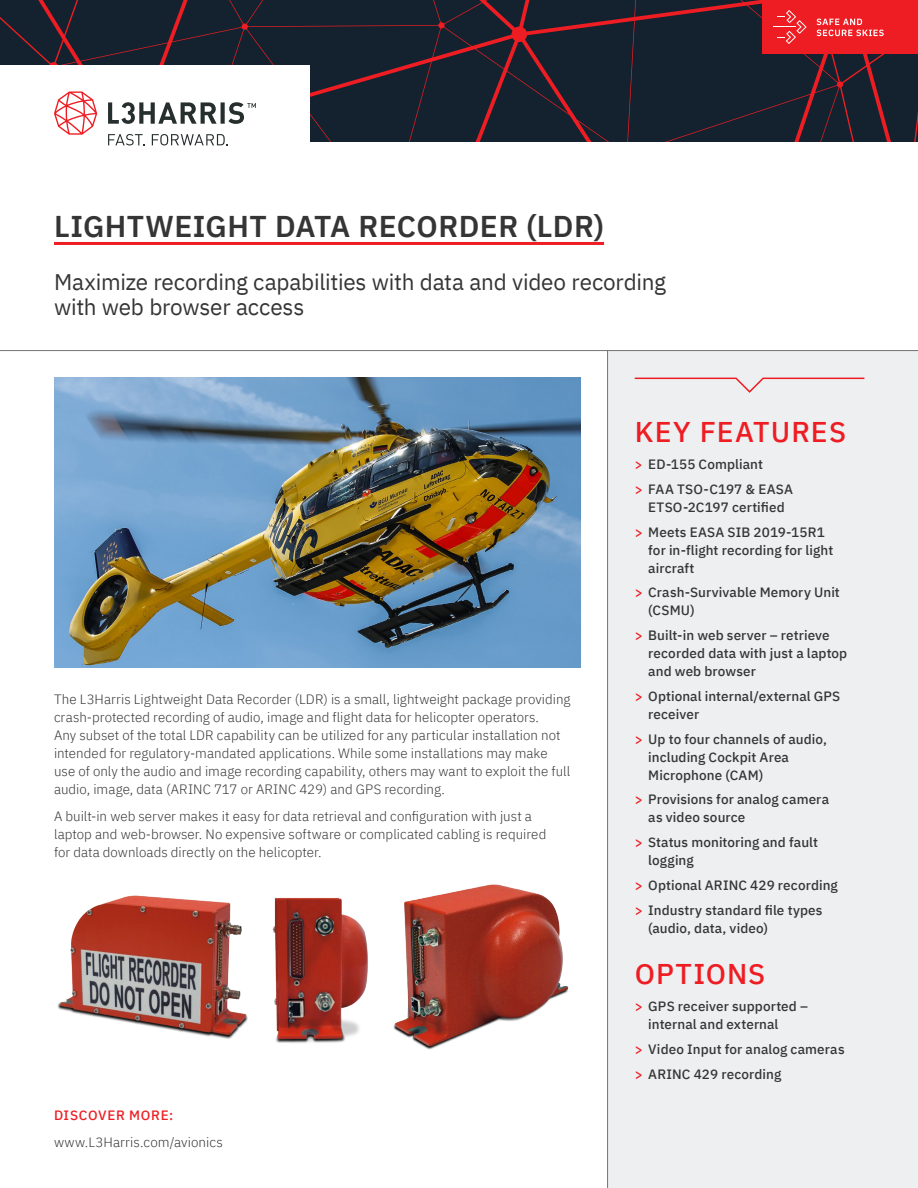
<style>
.page{position:relative;width:918px;height:1188px;background:#fff}
.page>*{position:absolute;margin:0;border:0;box-sizing:border-box;transform-origin:0 0}
.H1___Plex_Sans_20pt{font:600 30px "IBM Plex Sans";letter-spacing:.015em;color:#363536}
.H3__0_0_0_93____Plex{font:500 28.5px "IBM Plex Sans";letter-spacing:.035em;color:#ee1d23}
.H2__0_0_0_93____Plex{font:22.5px/25.5px "IBM Plex Sans";letter-spacing:-.01em;color:#363536}
.BODY___Plex_Sans_Lig{font:300 13.5px/18px "IBM Plex Sans";letter-spacing:.005em;color:#363536}
.t1{font:500 13.5px/18px "IBM Plex Sans";letter-spacing:.005em;color:#363536}
.H3__RED____Plex_Sans{font:500 13.5px "IBM Plex Sans";letter-spacing:.05em;color:#ee1d23}
.s1{color:#ee1d23}
</style>
<div class="page">
<div style="left:608px;top:351px;width:310px;height:837px;background:#edeff0"></div>
<hr style="left:54px;top:242px;width:550px;height:3px;background:#ee1d23">
<img style="left:393px;top:884px;width:176px;height:166px">
<img style="left:57px;top:895px;width:311px;height:148px">
<svg style="left:634px;top:377px;width:231px;height:16px"></svg>
<hr style="left:607px;top:350px;width:1px;height:838px;background:#737473">
<hr style="left:0;top:350px;width:918px;height:1px;background:#737473">
<img style="left:54px;top:378px;width:526px;height:290px">
<svg style="left:0;top:0;width:918px;height:142px;background:#1f212d"></svg>
<div style="left:763px;top:0;width:155px;height:54px;background:#ee1d23"></div>
<svg style="left:773px;top:10px;width:34px;height:34px"></svg>
<svg style="left:817px;top:19px;width:67px;height:17px"></svg>
<div style="left:0;top:65px;width:310px;height:89px;background:#fff"></div>
<svg style="left:54px;top:91px;width:43px;height:44px"></svg>
<svg style="left:108px;top:134px;width:37px;height:11px"></svg>
<svg style="left:152px;top:134px;width:76px;height:11px"></svg>
<svg style="left:108px;top:102px;width:148px;height:22px"></svg>
<p class="H1___Plex_Sans_20pt" style="left:54px;top:203px;width:552px">LIGHTWEIGHT DATA RECORDER (LDR)</p>
<p class="H2__0_0_0_93____Plex" style="left:54px;top:267px;width:613px">Maximize recording capabilities with data and video recording with web browser access</p>
<p class="BODY___Plex_Sans_Lig" style="left:54px;top:689px;width:518px">The L3Harris Lightweight Data Recorder (LDR) is a small, lightweight package providing crash-protected recording of audio, image and flight data for helicopter operators.<br>Any subset of the total LDR capability can be utilized for any particular installation not intended for regulatory-mandated applications. While some installations may make use of only the audio and image recording capability, others may want to exploit the full audio, image, data (ARINC 717 or ARINC 429) and GPS recording.</p>
<p class="BODY___Plex_Sans_Lig" style="left:54px;top:806px;width:494px">A built-in web server makes it easy for data retrieval and configuration with just a laptop and web-browser. No expensive software or complicated cabling is required for data downloads directly on the helicopter.</p>
<p class="H3__RED____Plex_Sans" style="left:54px;top:1104px;width:121px">DISCOVER MORE:</p>
<p class="BODY___Plex_Sans_Lig" style="left:54px;top:1132px;width:171px">www.L3Harris.com/avionics</p>
<p class="H3__0_0_0_93____Plex" style="left:635px;top:410px;width:213px">KEY FEATURES</p>
<p class="t1" style="left:635px;top:454px;width:130px"><span class="s1">&gt;</span> ED-155 Compliant</p>
<p class="t1" style="left:635px;top:479px;width:160px;text-align:center"><span class="s1">&gt;</span> FAA TSO-C197 &amp; EASA<br>ETSO-2C197 certified</p>
<p class="t1" style="left:648px;top:522px;width:187px;text-indent:-14px"><span class="s1">&gt;</span> Meets EASA SIB 2019-15R1 for in-flight recording for light aircraft</p>
<p class="t1" style="left:648px;top:582px;width:193px;text-indent:-14px"><span class="s1">&gt;</span> Crash-Survivable Memory Unit (CSMU)</p>
<p class="t1" style="left:648px;top:625px;width:201px;text-indent:-14px"><span class="s1">&gt;</span> Built-in web server – retrieve recorded data with just a laptop and web browser</p>
<p class="t1" style="left:648px;top:686px;width:194px;text-indent:-14px"><span class="s1">&gt;</span> Optional internal/external GPS receiver</p>
<p class="t1" style="left:648px;top:729px;width:180px;text-indent:-14px"><span class="s1">&gt;</span> Up to four channels of audio, including Cockpit Area<br>Microphone (CAM)</p>
<p class="t1" style="left:648px;top:789px;width:182px;text-indent:-14px"><span class="s1">&gt;</span> Provisions for analog camera as video source</p>
<p class="t1" style="left:648px;top:832px;width:171px;text-indent:-14px"><span class="s1">&gt;</span> Status monitoring and fault logging</p>
<p class="t1" style="left:635px;top:875px;width:205px"><span class="s1">&gt;</span> Optional ARINC 429 recording</p>
<p class="t1" style="left:648px;top:900px;width:176px;text-indent:-14px"><span class="s1">&gt;</span> Industry standard file types (audio, data, video)</p>
<p class="H3__0_0_0_93____Plex" style="left:635px;top:952px;width:132px">OPTIONS</p>
<p class="t1" style="left:648px;top:996px;width:161px;text-indent:-14px"><span class="s1">&gt;</span> GPS receiver supported – internal and external</p>
<p class="t1" style="left:635px;top:1039px;width:211px"><span class="s1">&gt;</span> Video Input for analog cameras</p>
<p class="t1" style="left:635px;top:1064px;width:148px"><span class="s1">&gt;</span> ARINC 429 recording</p>
</div>
